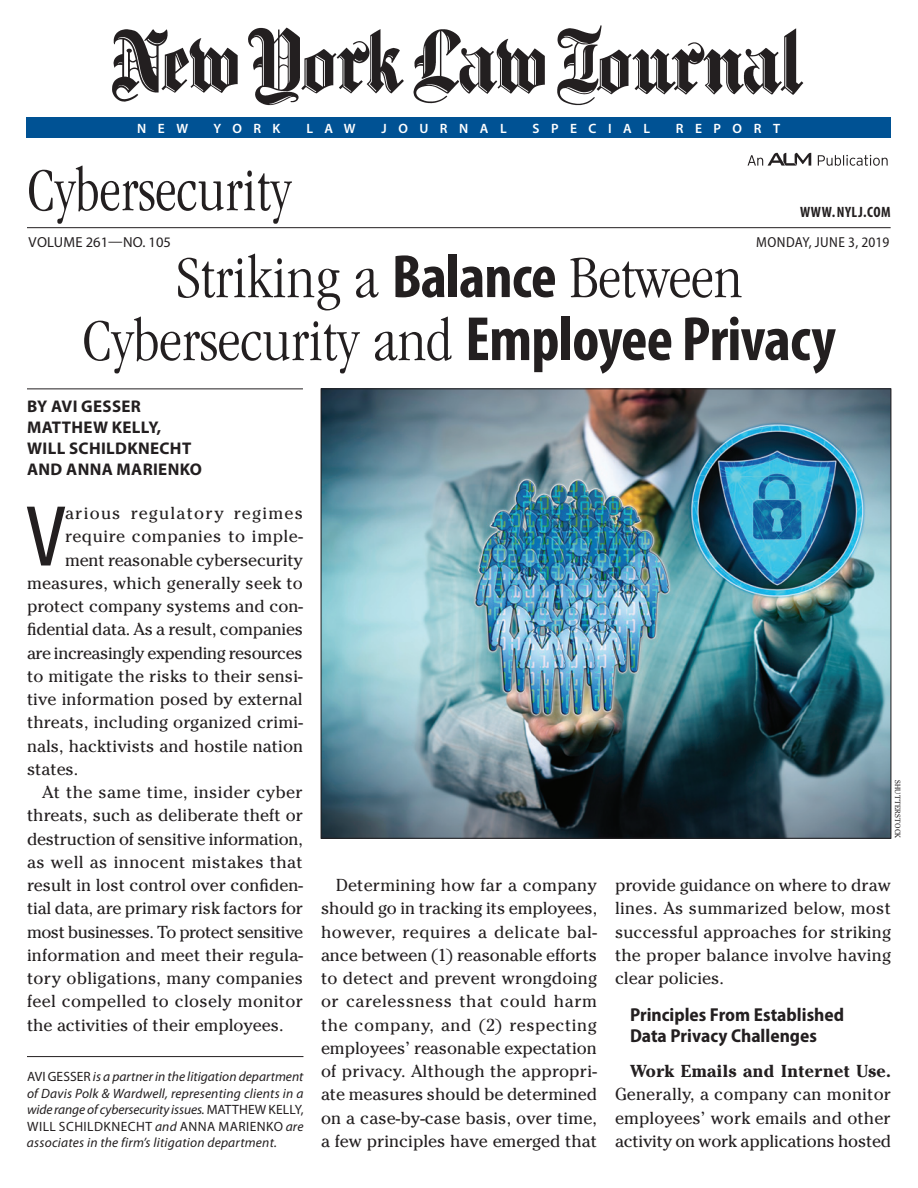
<style>
.page{position:relative;width:918px;height:1188px;background:#fff}
.page>*{position:absolute;margin:0;border:0;box-sizing:border-box;transform-origin:0 0}
.t1{font:condensed 82.35px "Helvetica Neue LT Std";color:#231f20}
.t2{font:300 condensed 63px "ITC Garamond Std";letter-spacing:.005em;color:#231f20}
.t3{font:300 condensed 61.5px/63px "ITC Garamond Std";color:#231f20;text-align:center}
.t4{font:700 semi-condensed 18.75px/21px "Myriad Pro";color:#231f20}
.t5{font:17.25px/23.2px "Cheltenham Std";letter-spacing:.005em;color:#231f20;text-align:justify}
.t6{font:17.25px "Cheltenham Std";letter-spacing:-.015em;color:#231f20}
.t7{font:17.25px "Cheltenham Std";letter-spacing:-.025em;color:#231f20}
.t8{font:700 17.25px "Cheltenham Std";letter-spacing:.025em;color:#231f20}
.t9{font:17.25px "Cheltenham Std";letter-spacing:.03em;color:#231f20}
.t10{font:17.25px "Cheltenham Std";letter-spacing:.07em;color:#231f20}
.t11{font:700 16.95px/21px "Myriad Pro";letter-spacing:.02em;color:#231f20}
.t12{font:700 condensed 15px "Myriad Pro";letter-spacing:.04em;color:#231f20}
.t13{font:semi-condensed 14.55px "Myriad Pro";letter-spacing:.03em;color:#231f20}
.t14{font:14.55px "Myriad Pro";letter-spacing:.01em;color:#231f20}
.t15{font:italic 13.5px/16.5px "Myriad Pro";letter-spacing:.015em;color:#231f20;text-align:justify}
.t16{font:600 13.5px "Myriad Pro";letter-spacing:.85em;color:#fff}
.t17{font:7.5px "Cheltenham Std";letter-spacing:.03em;color:#231f20}
.s1{font-family:"Myriad Pro";font-weight:700}
.s2{font-family:"Myriad Pro";font-weight:700;font-size:63px}
.s3{font-style:normal}
</style>
<div class="page">
<img style="left:112px;top:25px;width:692px;height:81px">
<hr style="left:27px;top:227px;width:864px;height:1px;background:#231f20">
<svg style="left:818px;top:155px;width:70px;height:11px"></svg>
<svg style="left:748px;top:153px;width:63px;height:13px"></svg>
<hr style="left:27px;top:389px;width:276px;height:1px;background:#231f20">
<hr style="left:27px;top:1056px;width:276px;height:1px;background:#231f20">
<div style="left:26px;top:117px;width:865px;height:21px;background:#005294"></div>
<img style="left:323px;top:391px;width:566px;height:445px">
<p class="t16" style="left:137px;top:120px;width:53px">NEW</p>
<p class="t16" style="left:214px;top:120px;width:68px">YORK</p>
<p class="t16" style="left:306px;top:120px;width:51px">LAW</p>
<p class="t16" style="left:382px;top:120px;width:127px">JOURNAL</p>
<p class="t16" style="left:533px;top:120px;width:119px">SPECIAL</p>
<p class="t16" style="left:676px;top:120px;width:106px">REPORT</p>
<h2 class="t2" style="left:27px;top:155px;width:266px">Cybersecurity</h2>
<p class="t12" style="left:800px;top:202px;width:92px">www. NYLJ.com</p>
<p class="t14" style="left:29px;top:234px;width:144px">VOLUME 261—NO. 105</p>
<p class="t13" style="left:756px;top:234px;width:135px">MONDAY, JUNE 3, 2019</p>
<h3 class="t3" style="left:82px;top:247px;width:755px">Striking a <span class="s1">Balance</span> Between<br>Cybersecurity and <span class="s2">Employee Privacy</span></h3>
<p class="t11" style="left:27px;top:395px;width:176px">BY AVI GESSER<br>MATTHEW KELLY,<br>WILL SCHILDKNECHT<br>AND ANNA MARIENKO</p>
<h1 class="t1" style="left:27px;top:489px;width:40px">V</h1>
<p class="t10" style="left:65px;top:503px;width:239px">arious regulatory regimes</p>
<p class="t9" style="left:65px;top:526px;width:239px">require companies to imple-</p>
<p class="t5" style="left:65px;top:548px;width:239px">ment reasonable cybersecurity</p>
<p class="t5" style="left:27px;top:571px;width:278px">measures, which generally seek to</p>
<p class="t5" style="left:27px;top:595px;width:277px">protect company systems and con-</p>
<p class="t6" style="left:27px;top:619px;width:278px">fidential data. As a result, companies</p>
<p class="t7" style="left:27px;top:642px;width:277px">are increasingly expending resources</p>
<p class="t5" style="left:27px;top:664px;width:277px">to mitigate the risks to their sensi-</p>
<p class="t5" style="left:27px;top:688px;width:277px">tive information posed by external</p>
<p class="t5" style="left:27px;top:711px;width:278px">threats, including organized crimi-</p>
<p class="t5" style="left:27px;top:734px;width:278px">nals, hacktivists and hostile nation</p>
<p class="t5" style="left:27px;top:757px;width:53px">states.</p>
<p class="t5" style="left:42px;top:781px;width:262px">At the same time, insider cyber</p>
<p class="t5" style="left:27px;top:804px;width:278px">threats, such as deliberate theft or</p>
<p class="t6" style="left:27px;top:828px;width:277px">destruction of sensitive information,</p>
<p class="t5" style="left:27px;top:850px;width:277px">as well as innocent mistakes that</p>
<p class="t5" style="left:27px;top:874px;width:277px">result in lost control over confiden-</p>
<p class="t5" style="left:27px;top:897px;width:278px">tial data, are primary risk factors for</p>
<p class="t7" style="left:27px;top:921px;width:278px">most businesses. To protect sensitive</p>
<p class="t5" style="left:27px;top:943px;width:277px">information and meet their regula-</p>
<p class="t5" style="left:27px;top:967px;width:278px">tory obligations, many companies</p>
<p class="t5" style="left:27px;top:990px;width:277px">feel compelled to closely monitor</p>
<p class="t5" style="left:27px;top:1013px;width:258px">the activities of their employees.</p>
<p class="t15" style="left:27px;top:1069px;width:278px"><span class="s3">AVI GESSER</span> is a partner in the litigation department of Davis Polk &amp; Wardwell, representing clients in a wide range of cybersecurity issues. <span class="s3">MATTHEW KELLY, WILL SCHILDKN ECHT</span> and <span class="s3">ANNA</span></p>
<p class="t15" style="left:27px;top:1118px;width:278px;text-indent:191px"><span class="s3">MARIENKO</span> are associates in the firm’s litigation department.</p>
<p class="t17" style="left:902px;top:780px;width:60px;rotate:90deg">Shutterstock</p>
<p class="t5" style="left:321px;top:874px;width:278px;text-indent:15px">Determining how far a company should go in tracking its employees, however, requires a delicate bal&shy;ance between (1) reasonable efforts to detect and prevent wrongdoing or carelessness that could harm the company, and (2) respecting employees’ reasonable expectation of privacy. Although the appropri&shy;ate measures should be determined on a case-by-case basis, over time, a few principles have emerged that</p>
<p class="t5" style="left:615px;top:874px;width:278px">provide guidance on where to draw lines. As summarized below, most successful approaches for striking the proper balance involve having clear policies.</p>
<p class="t4" style="left:630px;top:1004px;width:216px">Principles From Established<br>Data Privacy Challenges</p>
<p class="t8" style="left:630px;top:1061px;width:263px">Work Emails and Internet Use.</p>
<p class="t5" style="left:615px;top:1083px;width:278px">Generally, a company can monitor employees’ work emails and other activity on work applications hosted</p>
</div>
